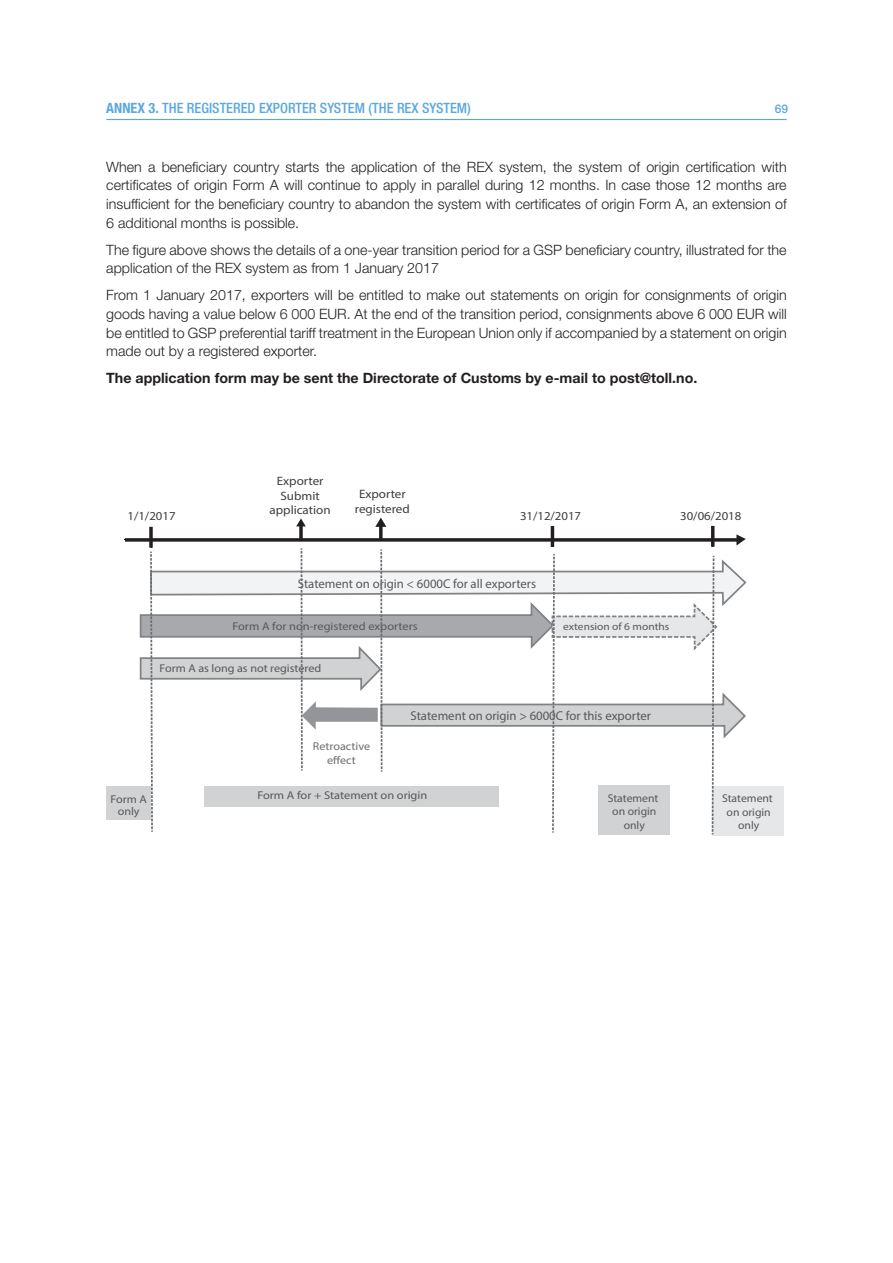
<style>
.page{position:relative;width:893px;height:1263px;background:#fff}
.page>*{position:absolute;margin:0;border:0;box-sizing:border-box;transform-origin:0 0}
.t1{font:300 14.25px/18.6px "Helvetica Neue LT Std";color:#231f20;text-align:justify}
.t2{font:700 14.25px "Helvetica Neue LT Std";color:#231f20}
.t3{font:500 condensed 14.25px "Helvetica Neue LT Std";color:#5ba8dc}
.t4{font:700 12.9px "Helvetica Neue LT Com";color:#57585a}
.t5{font:700 12.15px/14.5px "Helvetica Neue LT Com";color:#3e3e3f;text-align:center;scale:1.07 1}
.t6{font:700 12.15px "Helvetica Neue LT Com";color:#3e3e3f;scale:1.05 1}
.t7{font:500 12px "Helvetica Neue LT Std";color:#5ba8dc}
.t8{font:700 11.25px "Helvetica Neue LT Com";color:#57585a;scale:1.1 1}
.t9{font:700 11.25px/13.6px "Helvetica Neue LT Com";color:#57585a;text-align:center}
.t10{font:700 11.25px/11.6px "Helvetica Neue LT Com";color:#57585a;text-align:center;scale:1.07 1}
.t11{font:700 11.25px/13.6px "Helvetica Neue LT Com";color:#6c6d70;text-align:center;scale:1.07 1}
.t12{font:700 10.5px "Helvetica Neue LT Com";color:#57585a;scale:1.1 1}
.s1{font-weight:700}
</style>
<div class="page">
<hr style="left:106px;top:119px;width:681px;height:1px;background:#5ba8dc">
<div style="left:106px;top:787px;width:45px;height:33px;background:#d1d2d4"></div>
<div style="left:598px;top:786px;width:72px;height:49px;background:#d1d2d4"></div>
<div style="left:712px;top:786px;width:72px;height:50px;background:#e6e7e9"></div>
<svg style="left:125px;top:538px;width:14px;height:4px"></svg>
<svg style="left:139px;top:534px;width:608px;height:300px"></svg>
<hr style="left:711px;top:526px;width:3px;height:21px;background:#231f20">
<hr style="left:551px;top:526px;width:3px;height:21px;background:#231f20">
<svg style="left:379px;top:527px;width:4px;height:14px"></svg>
<svg style="left:375px;top:518px;width:11px;height:9px"></svg>
<svg style="left:299px;top:526px;width:4px;height:15px"></svg>
<svg style="left:296px;top:518px;width:10px;height:8px"></svg>
<svg style="left:149px;top:527px;width:4px;height:21px"></svg>
<p class="t3" style="left:106px;top:103px;width:366px"><span class="s1">ANNEX 3.</span> THE REGISTERED EXPORTER SYSTEM (THE REX SYSTEM)</p>
<p class="t7" style="left:775px;top:102px;width:15px">69</p>
<p class="t1" style="left:106px;top:159px;width:682px">When a beneficiary country starts the application of the REX system, the system of origin certification with certificates of origin Form A will continue to apply in parallel during 12 months. In case those 12 months are insufficient for the beneficiary country to abandon the system with certificates of origin Form A, an extension of 6 additional months is possible.</p>
<p class="t1" style="left:106px;top:242px;width:682px">The figure above shows the details of a one-year transition period for a GSP beneficiary country, illustrated for the application of the REX system as from 1 January 2017</p>
<p class="t1" style="left:106px;top:287px;width:682px">From 1 January 2017, exporters will be entitled to make out statements on origin for consignments of origin goods having a value below 6 000 EUR. At the end of the transition period, consignments above 6 000 EUR will be entitled to GSP preferential tariff treatment in the European Union only if accompanied by a statement on origin made out by a registered exporter.</p>
<p class="t2" style="left:106px;top:373px;width:593px">The application form may be sent the Directorate of Customs by e-mail to post@toll.no.</p>
<p class="t5" style="left:270px;top:474px;width:59px">Exporter<br>Submit application</p>
<p class="t5" style="left:355px;top:488px;width:53px">Exporter registered</p>
<p class="t6" style="left:127px;top:512px;width:47px">1/1/2017</p>
<p class="t6" style="left:520px;top:512px;width:60px">31/12/2017</p>
<p class="t6" style="left:680px;top:512px;width:60px">30/06/2018</p>
<p class="t4" style="left:298px;top:579px;width:240px">Statement on origin &lt; 6000C for all exporters</p>
<p class="t8" style="left:232px;top:621px;width:170px">Form A for non-registered exporters</p>
<p class="t10" style="left:160px;top:663px;width:153px">Form A as long as not registered</p>
<p class="t12" style="left:563px;top:622px;width:98px">extension of 6 months</p>
<p class="t11" style="left:313px;top:740px;width:55px">Retroactive effect</p>
<p class="t4" style="left:410px;top:710px;width:242px">Statement on origin &gt; 6000C for this exporter</p>
<p class="t10" style="left:111px;top:794px;width:35px">Form A only</p>
<p class="t8" style="left:257px;top:791px;width:156px">Form A for + Statement on origin</p>
<p class="t9" style="left:608px;top:792px;width:52px">Statement on origin only</p>
<p class="t9" style="left:722px;top:792px;width:52px">Statement on origin only</p>
</div>
